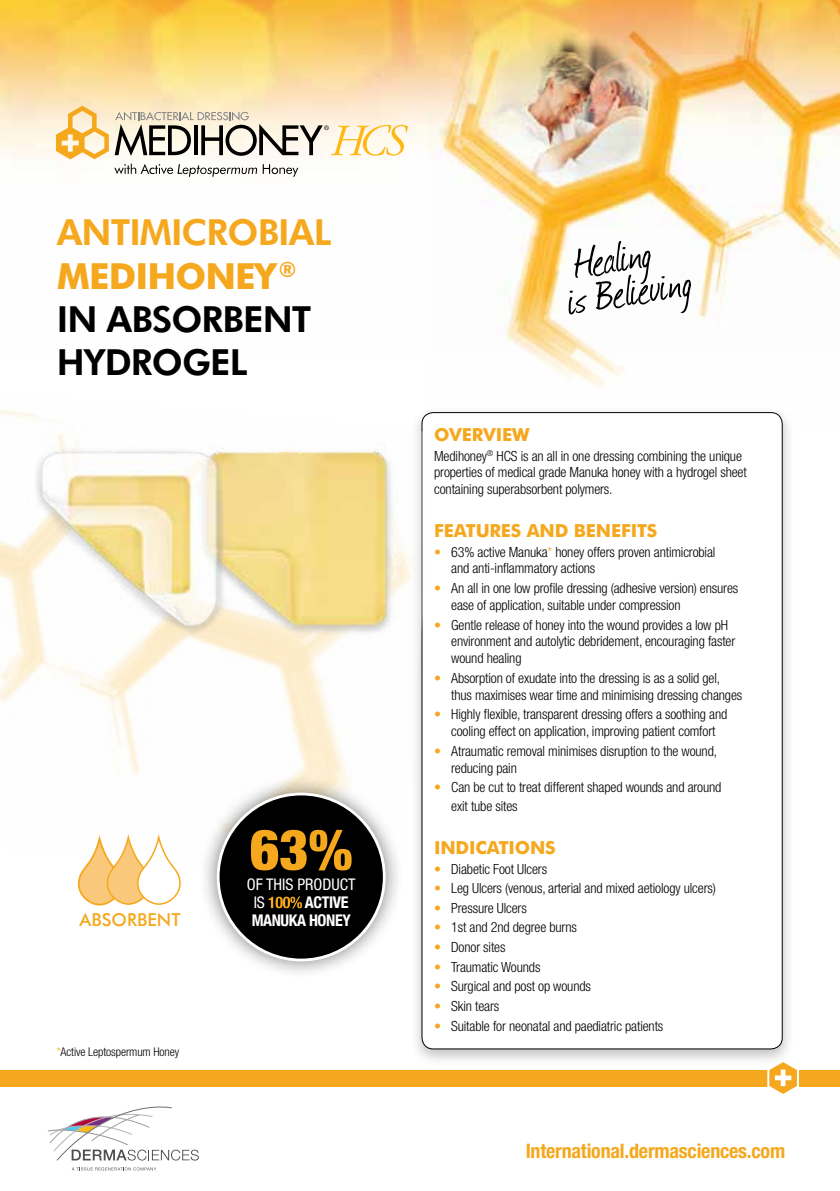
<style>
.page{position:relative;width:840px;height:1191px;background:#fff}
.page>*{position:absolute;margin:0;border:0;box-sizing:border-box;transform-origin:0 0}
.t1{font:900 condensed 56.4px "Helvetica Neue";color:#f5a81d}
.t2{font:800 36px/43.2px "Futura BT";letter-spacing:-.025em;color:#000}
.t3{font:700 condensed 20px "Helvetica Neue";letter-spacing:-.01em;color:#f5a81d}
.t4{font:700 18px "Futura BT";letter-spacing:-.01em;color:#f5a81d}
.t5{font:500 17.8px "Futura BT";color:#f5a81d}
.t6{font:700 condensed 16px/17.8px "Helvetica Neue";letter-spacing:-.025em;color:#fff}
.t7{font:condensed 16px "Helvetica Neue";color:#fff}
.t8{font:300 condensed 14px/16.8px "Helvetica Neue";letter-spacing:-.01em;color:#000}
.t9{font:300 condensed 12px "Helvetica Neue";letter-spacing:-.01em;color:#000}
.s1{color:#f5a81d}
.s2{font-weight:700;color:#f5a81d}
.s3{font-weight:400}
</style>
<div class="page">
<img style="left:0;top:0;width:428px;height:158px">
<img style="left:428px;top:0;width:411px;height:388px">
<svg style="left:568px;top:241px;width:122px;height:73px"></svg>
<div style="left:409px;top:406px;width:385px;height:661px;background:#000;opacity:.25"></div>
<div style="left:422px;top:412px;width:359px;height:637px;background:#fff;border-radius:11px"></div>
<img style="left:0;top:406px;width:426px;height:478px">
<svg style="left:56px;top:106px;width:351px;height:71px"></svg>
<svg style="left:48px;top:1106px;width:151px;height:55px"></svg>
<svg style="left:72px;top:1167px;width:84px;height:3px"></svg>
<img style="left:28px;top:433px;width:387px;height:219px">
<div style="left:199px;top:774px;width:204px;height:205px;background:#000;opacity:.5"></div>
<div style="left:218px;top:794px;width:166px;height:166px;background:#000;border-radius:50%"></div>
<div style="left:0;top:1070px;width:839px;height:16px;background:#f5a81d"></div>
<svg style="left:765px;top:1058px;width:35px;height:36px"></svg>
<svg style="left:78px;top:834px;width:103px;height:71px"></svg>
<h2 class="t2" style="left:57px;top:211px;width:276px"><span class="s1">ANTIMICROBIAL<br></span><span class="s2">MEDIHONEY</span><sup>®<br></sup>IN ABSORBENT<br>HYDROGEL</h2>
<p class="t5" style="left:80px;top:909px;width:102px">ABSORBENT</p>
<p class="t9" style="left:57px;top:1044px;width:124px"><span class="s1">*</span>Active Leptospermum Honey</p>
<h1 class="t1" style="left:250px;top:803px;width:104px">63%</h1>
<p class="t6" style="left:251px;top:892px;width:100px"><span class="s3">IS</span> 100% ACTIVE<br>MANUKA HONEY</p>
<p class="t7" style="left:247px;top:875px;width:110px">OF THIS PRODUCT</p>
<p class="t4" style="left:434px;top:423px;width:97px">OVERVIEW</p>
<p class="t8" style="left:434px;top:447px;width:314px">Medihoney<sup>®</sup> HCS is an all in one dressing combining the unique properties of medical grade Manuka honey with a hydrogel sheet containing superabsorbent polymers.</p>
<p class="t4" style="left:434px;top:519px;width:224px">FEATURES AND BENEFITS</p>
<p class="t8" style="left:451px;top:543px;width:265px;text-indent:-17px"><span class="s1">•</span> 63% active Manuka<span class="s1">*</span> honey offers proven antimicrobial and anti-inflammatory actions</p>
<p class="t8" style="left:451px;top:579px;width:288px;text-indent:-17px"><span class="s1">•</span> An all in one low profile dressing (adhesive version) ensures ease of application, suitable under compression</p>
<p class="t8" style="left:451px;top:616px;width:285px;text-indent:-17px"><span class="s1">•</span> Gentle release of honey into the wound provides a low pH environment and autolytic debridement, encouraging faster wound healing</p>
<p class="t8" style="left:451px;top:669px;width:292px;text-indent:-17px"><span class="s1">•</span> Absorption of exudate into the dressing is as a solid gel, thus maximises wear time and minimising dressing changes</p>
<p class="t8" style="left:434px;top:706px;width:294px;text-align:center"><span class="s1">•</span> Highly flexible, transparent dressing offers a soothing and cooling effect on application, improving patient comfort</p>
<p class="t8" style="left:451px;top:742px;width:267px;text-indent:-17px"><span class="s1">•</span> Atraumatic removal minimises disruption to the wound, reducing pain</p>
<p class="t8" style="left:451px;top:777px;width:271px;line-height:19.2px;text-indent:-17px"><span class="s1">•</span> Can be cut to treat different shaped wounds and around exit tube sites</p>
<p class="t4" style="left:434px;top:836px;width:123px">INDICATIONS</p>
<p class="t8" style="left:434px;top:860px;width:114px"><span class="s1">•</span> Diabetic Foot Ulcers</p>
<p class="t8" style="left:434px;top:879px;width:283px"><span class="s1">•</span> Leg Ulcers (venous, arterial and mixed aetiology ulcers)</p>
<p class="t8" style="left:434px;top:899px;width:94px"><span class="s1">•</span> Pressure Ulcers</p>
<p class="t8" style="left:434px;top:919px;width:144px"><span class="s1">•</span> 1st and 2nd degree burns</p>
<p class="t8" style="left:434px;top:938px;width:73px"><span class="s1">•</span> Donor sites</p>
<p class="t8" style="left:434px;top:958px;width:108px"><span class="s1">•</span> Traumatic Wounds</p>
<p class="t8" style="left:434px;top:978px;width:158px"><span class="s1">•</span> Surgical and post op wounds</p>
<p class="t8" style="left:434px;top:997px;width:66px"><span class="s1">•</span> Skin tears</p>
<p class="t8" style="left:434px;top:1017px;width:230px"><span class="s1">•</span> Suitable for neonatal and paediatric patients</p>
<h3 class="t3" style="left:525px;top:1138px;width:261px">International.dermasciences.com</h3>
</div>
